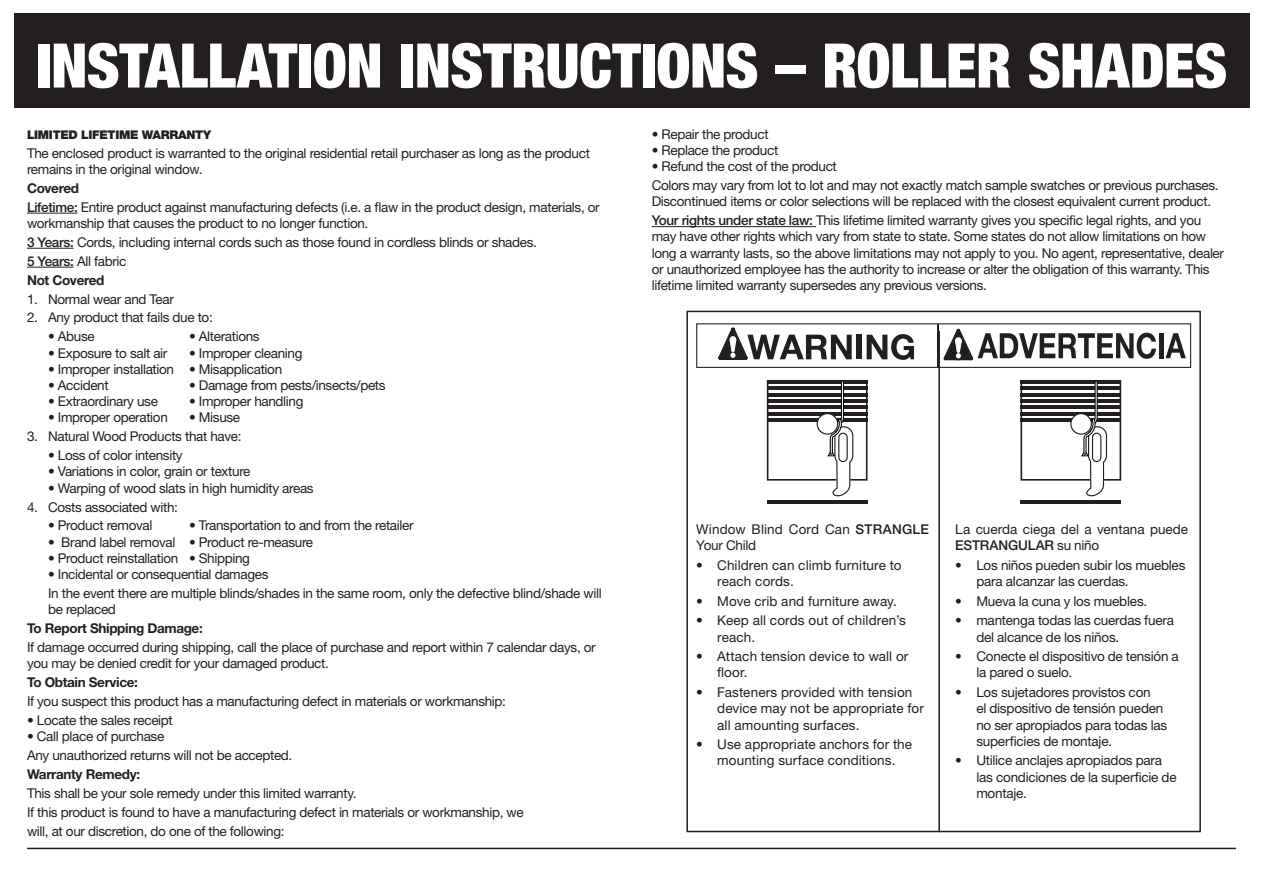
<style>
.page{position:relative;width:1263px;height:893px;background:#fff}
.page>*{position:absolute;margin:0;border:0;box-sizing:border-box;transform-origin:0 0}
.t1{font:900 condensed 61.5px "Helvetica Neue";letter-spacing:-.01em;color:#fff}
.t2{font:13.5px/16.2px "Helvetica Neue";letter-spacing:-.025em;color:#231f20}
.t3{font:13.5px/16.2px "Helvetica Neue";letter-spacing:.01em;color:#231f20}
.t4{font:700 13.5px "Helvetica Neue";letter-spacing:-.025em;color:#231f20}
.t5{font:13.5px/16.2px "Helvetica Neue";color:#231f20}
.t6{font:900 12px "Helvetica Neue";letter-spacing:-.025em;color:#231f20}
.s1{font-weight:700}
.s2{font-weight:500}
</style>
<div class="page">
<div style="left:14px;top:14px;width:1235px;height:94px;background:#231f20"></div>
<hr style="left:27px;top:848px;width:1209px;height:1px;background:#231f20">
<hr style="left:652px;top:226px;width:164px;height:1px;background:#231f20">
<hr style="left:27px;top:213px;width:50px;height:1px;background:#231f20">
<hr style="left:27px;top:248px;width:47px;height:1px;background:#231f20">
<hr style="left:27px;top:267px;width:47px;height:1px;background:#231f20">
<div style="left:696px;top:323px;width:495px;height:45px;border:1px solid #231f20"></div>
<svg style="left:719px;top:328px;width:133px;height:31px"></svg>
<div style="left:856px;top:335px;width:6px;height:24px;background:#231f20"></div>
<svg style="left:867px;top:334px;width:47px;height:26px"></svg>
<div style="left:1159px;top:333px;width:5px;height:25px;background:#231f20"></div>
<svg style="left:1165px;top:333px;width:21px;height:25px"></svg>
<svg style="left:939px;top:328px;width:217px;height:32px"></svg>
<hr style="left:938px;top:324px;width:1px;height:42px;background:#231f20">
<hr style="left:1020px;top:500px;width:101px;height:4px;background:#231f20">
<svg style="left:1020px;top:380px;width:101px;height:116px"></svg>
<hr style="left:767px;top:500px;width:100px;height:4px;background:#231f20">
<svg style="left:767px;top:380px;width:100px;height:116px"></svg>
<div style="left:686px;top:311px;width:515px;height:521px;border:2px solid #231f20"></div>
<hr style="left:938px;top:331px;width:2px;height:501px;background:#231f20">
<h1 class="t1" style="left:36px;top:28px;width:1193px">INSTALLATION INSTRUCTIONS – ROLLER SHADES</h1>
<p class="t6" style="left:27px;top:127px;width:185px">LIMITED LIFETIME WARRANTY</p>
<p class="t2" style="left:27px;top:145px;width:564px">The enclosed product is warranted to the original residential retail purchaser as long as the product remains in the original window.</p>
<p class="t2" style="left:27px;top:178px;width:574px;line-height:18.9px"><span class="s1">Covered<br></span><span class="s2">Lifetime:</span> Entire product against manufacturing defects (i.e. a flaw in the product design, materials, or</p>
<p class="t2" style="left:27px;top:214px;width:511px;line-height:18.9px">workmanship that causes the product to no longer function.<br><span class="s2">3 Years:</span> Cords, including internal cords such as those found in cordless blinds or shades.<br><span class="s2">5 Years:</span> All fabric<br><span class="s1">Not Covered</span></p>
<p class="t2" style="left:27px;top:290px;width:148px">1. Normal wear and Tear</p>
<p class="t2" style="left:27px;top:309px;width:187px">2. Any product that fails due to:</p>
<p class="t2" style="left:48px;top:328px;width:48px">• Abuse</p>
<p class="t2" style="left:189px;top:328px;width:72px">• Alterations</p>
<p class="t2" style="left:48px;top:344px;width:121px">• Exposure to salt air</p>
<p class="t2" style="left:189px;top:344px;width:115px">• Improper cleaning</p>
<p class="t2" style="left:48px;top:361px;width:236px">• Improper installation • Misapplication</p>
<p class="t2" style="left:48px;top:377px;width:62px">• Accident</p>
<p class="t2" style="left:189px;top:377px;width:198px">• Damage from pests/insects/pets</p>
<p class="t2" style="left:48px;top:393px;width:111px">• Extraordinary use</p>
<p class="t2" style="left:189px;top:393px;width:116px">• Improper handling</p>
<p class="t2" style="left:48px;top:409px;width:121px">• Improper operation</p>
<p class="t2" style="left:189px;top:409px;width:53px">• Misuse</p>
<p class="t2" style="left:27px;top:428px;width:216px">3. Natural Wood Products that have:</p>
<p class="t2" style="left:48px;top:447px;width:136px">• Loss of color intensity</p>
<p class="t2" style="left:48px;top:463px;width:204px">• Variations in color, grain or texture</p>
<p class="t2" style="left:48px;top:479px;width:267px">• Warping of wood slats in high humidity areas</p>
<p class="t2" style="left:27px;top:498px;width:152px">4. Costs associated with:</p>
<p class="t2" style="left:48px;top:517px;width:106px">• Product removal</p>
<p class="t2" style="left:189px;top:517px;width:226px">• Transportation to and from the retailer</p>
<p class="t2" style="left:48px;top:533px;width:267px">• Brand label removal • Product re-measure</p>
<p class="t2" style="left:48px;top:550px;width:203px">• Product reinstallation • Shipping</p>
<p class="t2" style="left:48px;top:565px;width:555px;line-height:18.9px">• Incidental or consequential damages<br>In the event there are multiple blinds/shades in the same room, only the defective blind/shade will</p>
<p class="t2" style="left:48px;top:601px;width:69px">be replaced</p>
<p class="t4" style="left:27px;top:620px;width:177px">To Report Shipping Damage:</p>
<p class="t2" style="left:27px;top:639px;width:570px">If damage occurred during shipping, call the place of purchase and report within 7 calendar days, or you may be denied credit for your damaged product.</p>
<p class="t4" style="left:27px;top:674px;width:113px">To Obtain Service:</p>
<p class="t2" style="left:27px;top:693px;width:480px">If you suspect this product has a manufacturing defect in materials or workmanship:</p>
<p class="t2" style="left:27px;top:712px;width:147px">• Locate the sales receipt</p>
<p class="t2" style="left:27px;top:727px;width:267px;line-height:18.9px">• Call place of purchase<br>Any unauthorized returns will not be accepted.</p>
<p class="t4" style="left:27px;top:766px;width:115px">Warranty Remedy:</p>
<p class="t2" style="left:27px;top:783px;width:498px;line-height:18.9px">This shall be your sole remedy under this limited warranty.<br>If this product is found to have a manufacturing defect in materials or workmanship, we will, at our discretion, do one of the following:</p>
<p class="t2" style="left:652px;top:126px;width:118px">• Repair the product</p>
<p class="t2" style="left:652px;top:142px;width:128px">• Replace the product</p>
<p class="t2" style="left:652px;top:157px;width:568px;line-height:18.9px">• Refund the cost of the product<br>Colors may vary from lot to lot and may not exactly match sample swatches or previous purchases.</p>
<p class="t2" style="left:652px;top:192px;width:561px;line-height:18.9px">Discontinued items or color selections will be replaced with the closest equivalent current product.<br><span class="s2">Your rights under state law:</span> This lifetime limited warranty gives you specific legal rights, and you</p>
<p class="t2" style="left:652px;top:228px;width:574px">may have other rights which vary from state to state. Some states do not allow limitations on how long a warranty lasts, so the above limitations may not apply to you. No agent, representative, dealer or unauthorized employee has the authority to increase or alter the obligation of this warranty. This lifetime limited warranty supersedes any previous versions.</p>
<p class="t3" style="left:696px;top:521px;width:234px">Window Blind Cord Can <span class="s2">STRANGLE<br></span>Your Child</p>
<p class="t3" style="left:717px;top:557px;width:186px;text-indent:-21px">• Children can climb furniture to reach cords.</p>
<p class="t3" style="left:696px;top:592px;width:202px">• Move crib and furniture away.</p>
<p class="t3" style="left:717px;top:612px;width:190px;text-indent:-21px">• Keep all cords out of children’s reach.</p>
<p class="t3" style="left:717px;top:648px;width:193px;text-indent:-21px">• Attach tension device to wall or floor.</p>
<p class="t3" style="left:717px;top:684px;width:208px;text-indent:-21px">• Fasteners provided with tension device may not be appropriate for all amounting surfaces.</p>
<p class="t3" style="left:696px;top:736px;width:217px;text-align:center">• Use appropriate anchors for the mounting surface conditions.</p>
<p class="t5" style="left:955px;top:521px;width:234px">La cuerda ciega del a ventana puede<br><span class="s2">ESTRANGULAR</span> su niño</p>
<p class="t2" style="left:976px;top:557px;width:211px;text-indent:-21px">• Los niños pueden subir los muebles para alcanzar las cuerdas.</p>
<p class="t2" style="left:955px;top:592px;width:193px">• Mueva la cuna y los muebles.</p>
<p class="t2" style="left:976px;top:612px;width:199px;text-indent:-21px">• mantenga todas las cuerdas fuera del alcance de los niños.</p>
<p class="t2" style="left:976px;top:648px;width:204px;text-indent:-21px">• Conecte el dispositivo de tensión a la pared o suelo.</p>
<p class="t2" style="left:976px;top:684px;width:193px;text-indent:-21px">• Los sujetadores provistos con<br>el dispositivo de tensión pueden no ser apropiados para todas las superficies de montaje.</p>
<p class="t2" style="left:976px;top:752px;width:202px;text-indent:-21px">• Utilice anclajes apropiados para las condiciones de la superficie de montaje.</p>
</div>
